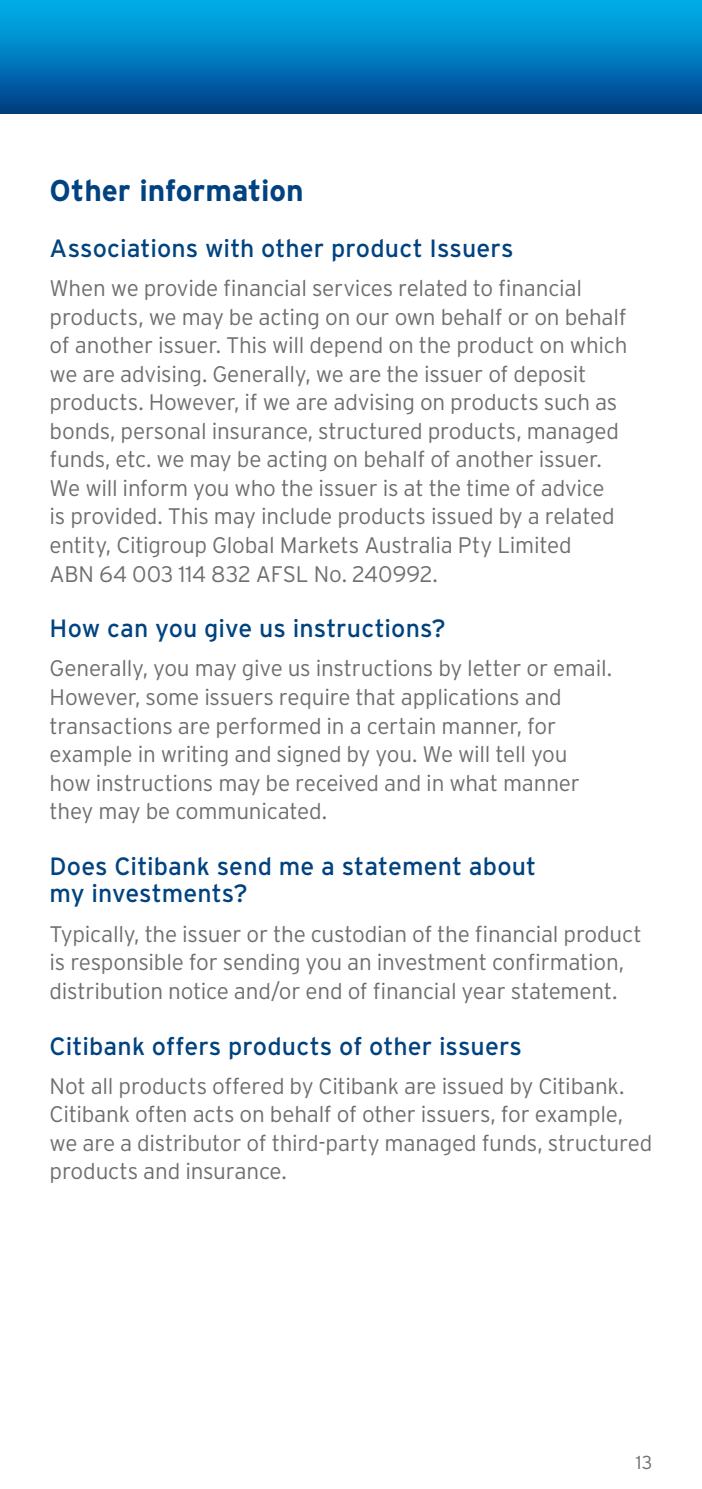
<style>
.page{position:relative;width:702px;height:1489px;background:#fff}
.page>*{position:absolute;margin:0;border:0;box-sizing:border-box;transform-origin:0 0}
.t1{font:700 30px "Interstate";letter-spacing:-.005em;color:#004380}
.t2{font:25px/27.5px "Interstate";letter-spacing:.005em;color:#004380}
.t3{font:300 22.5px/28.5px "Interstate";letter-spacing:-.01em;color:#706f6f}
.t4{font:300 18.75px "Interstate";color:#706f6f}
</style>
<div class="page">
<div style="left:0;top:0;width:702px;height:113px;background:linear-gradient(to bottom,#00b6f2,#003f87)"></div>
<h1 class="t1" style="left:50px;top:174px;width:255px">Other information</h1>
<p class="t2" style="left:50px;top:234px;width:465px">Associations with other product Issuers</p>
<p class="t3" style="left:50px;top:274px;width:579px">When we provide financial services related to financial products, we may be acting on our own behalf or on behalf of another issuer. This will depend on the product on which we are advising. Generally, we are the issuer of deposit products. However, if we are advising on products such as bonds, personal insurance, structured products, managed funds, etc. we may be acting on behalf of another issuer.<br>We will inform you who the issuer is at the time of advice<br>is provided. This may include products issued by a related entity, Citigroup Global Markets Australia Pty Limited<br>ABN 64 003 114 832 AFSL No. 240992.</p>
<p class="t2" style="left:50px;top:614px;width:398px">How can you give us instructions?</p>
<p class="t3" style="left:50px;top:654px;width:564px">Generally, you may give us instructions by letter or email.<br>However, some issuers require that applications and transactions are performed in a certain manner, for example in writing and signed by you. We will tell you how instructions may be received and in what manner they may be communicated.</p>
<p class="t2" style="left:50px;top:852px;width:488px">Does Citibank send me a statement about my investments?</p>
<p class="t3" style="left:50px;top:919px;width:593px">Typically, the issuer or the custodian of the financial product is responsible for sending you an investment confirmation, distribution notice and/or end of financial year statement.</p>
<p class="t2" style="left:50px;top:1031px;width:474px">Citibank offers products of other issuers</p>
<p class="t3" style="left:50px;top:1071px;width:604px">Not all products offered by Citibank are issued by Citibank.<br>Citibank often acts on behalf of other issuers, for example, we are a distributor of third-party managed funds, structured products and insurance.</p>
<p class="t4" style="left:635px;top:1451px;width:18px">13</p>
</div>
